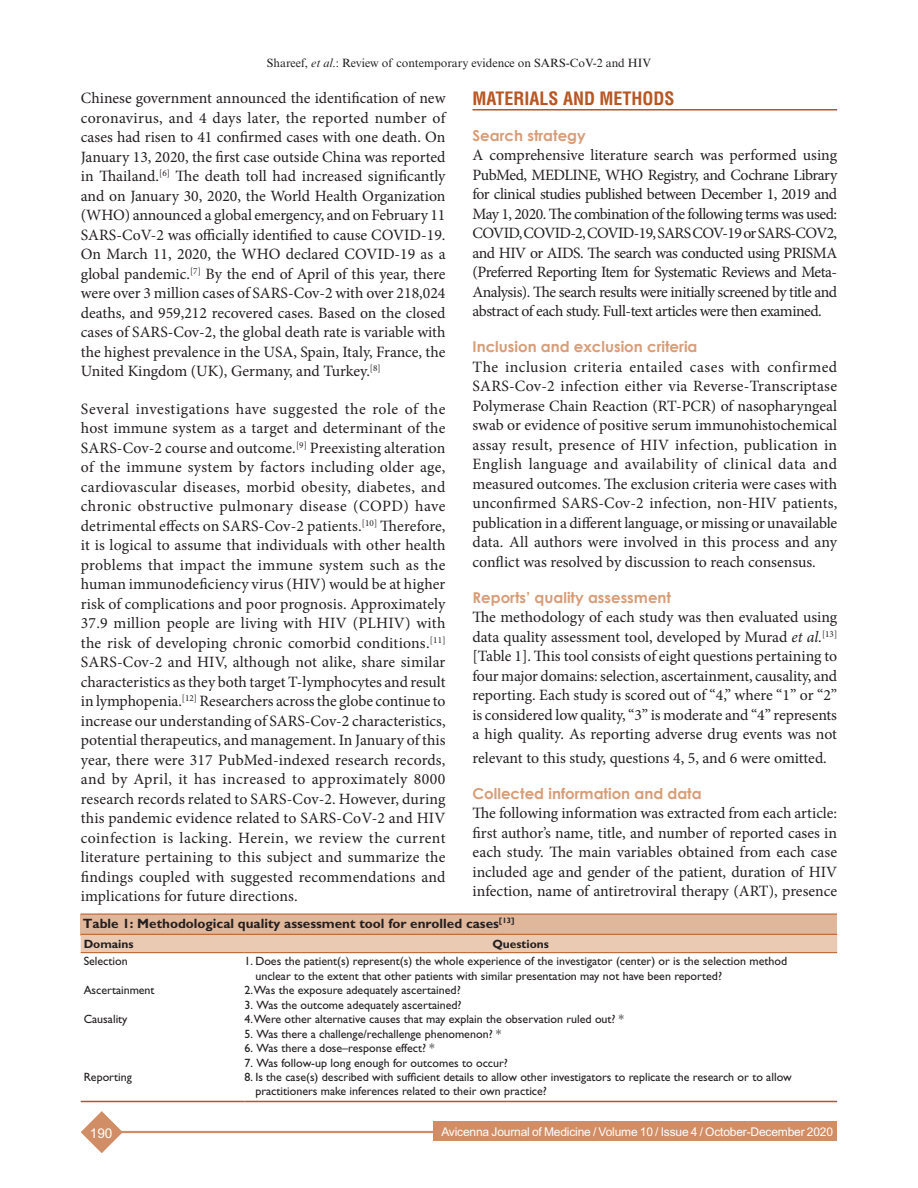
<style>
.page{position:relative;width:918px;height:1188px;background:#fff}
.page>*{position:absolute;margin:0;border:0;box-sizing:border-box;transform-origin:0 0}
.t1{font:700 condensed 18px "Helvetica LT Std";color:#b95521}
.t2{font:15.75px/19.5px "Minion Pro";letter-spacing:-.005em;color:#231f20;text-align:justify}
.t3{font:700 15px "Century Gothic";color:#d89d78}
.t4{font:700 13.5px "Gill Sans Std";color:#231f20}
.t5{font:13.5px "Arial MT Std";color:#fff}
.t6{font:12px/14.4px "Gill Sans Std";color:#231f20}
.t7{font:12px "Arial MT Std";letter-spacing:-.015em;color:#fff}
.t8{font:12px "Times New Roman MT Std";color:#231f20}
.t9{font:700 12px "Gill Sans Std";color:#231f20}
.s1{font-style:italic}
</style>
<div class="page">
<svg style="left:81px;top:1111px;width:42px;height:42px"></svg>
<hr style="left:120px;top:1131px;width:382px;height:2px;background:#d18d65">
<div style="left:434px;top:1122px;width:403px;height:19px;background:#d18d65"></div>
<hr style="left:473px;top:109px;width:364px;height:2px;background:#b95521">
<div style="left:81px;top:914px;width:756px;height:22px;background:#e1b79b"></div>
<hr style="left:81px;top:914px;width:756px;height:1px;background:#b95521">
<div style="left:81px;top:935px;width:756px;height:17px;background:#eacab3"></div>
<hr style="left:81px;top:934px;width:164px;height:1px;background:#b95521">
<hr style="left:81px;top:952px;width:164px;height:1px;background:#b95521">
<hr style="left:245px;top:934px;width:592px;height:1px;background:#b95521">
<hr style="left:245px;top:952px;width:592px;height:1px;background:#b95521">
<hr style="left:81px;top:1101px;width:164px;height:1px;background:#b95521">
<hr style="left:245px;top:1101px;width:592px;height:1px;background:#b95521">
<p class="t8" style="left:267px;top:56px;width:386px">Shareef, <span class="s1">et al</span>.: Review of contemporary evidence on SARS-CoV-2 and HIV</p>
<p class="t1" style="left:473px;top:87px;width:204px">MATERIALS AND METHODS</p>
<p class="t3" style="left:473px;top:124px;width:115px">Search strategy</p>
<p class="t2" style="left:473px;top:146px;width:366px">A comprehensive literature search was performed using PubMed, MEDLINE, WHO Registry, and Cochrane Library for clinical studies published between December 1, 2019 and May 1, 2020. The combination of the following terms was used:<br>COVID, COVID-2, COVID-19, SARS COV-19 or SARS-COV2, and HIV or AIDS. The search was conducted using PRISMA (Preferred Reporting Item for Systematic Reviews and Meta-Analysis). The search results were initially screened by title and abstract of each study. Full-text articles were then examined.</p>
<p class="t3" style="left:473px;top:335px;width:226px">Inclusion and exclusion criteria</p>
<p class="t2" style="left:473px;top:357px;width:366px">The inclusion criteria entailed cases with confirmed SARS-Cov-2 infection either via Reverse-Transcriptase Polymerase Chain Reaction (RT-PCR) of nasopharyngeal swab or evidence of positive serum immunohistochemical assay result, presence of HIV infection, publication in English language and availability of clinical data and measured outcomes. The exclusion criteria were cases with unconfirmed SARS-Cov-2 infection, non-HIV patients, publication in a different language, or missing or unavailable data. All authors were involved in this process and any conflict was resolved by discussion to reach consensus.</p>
<p class="t3" style="left:473px;top:586px;width:200px">Reports’ quality assessment</p>
<p class="t2" style="left:473px;top:608px;width:366px">The methodology of each study was then evaluated using data quality assessment tool, developed by Murad <span class="s1">et al.</span><sup>[13] </sup>[Table 1]. This tool consists of eight questions pertaining to four major domains: selection, ascertainment, causality, and reporting. Each study is scored out of “4,” where “1” or “2” is considered low quality, “3” is moderate and “4” represents a high quality. As reporting adverse drug events was not</p>
<p class="t2" style="left:473px;top:748px;width:356px">relevant to this study, questions 4, 5, and 6 were omitted.</p>
<p class="t3" style="left:473px;top:782px;width:231px">Collected information and data</p>
<p class="t2" style="left:473px;top:803px;width:366px">The following information was extracted from each article: first author’s name, title, and number of reported cases in each study. The main variables obtained from each case included age and gender of the patient, duration of HIV infection, name of antiretroviral therapy (ART), presence</p>
<p class="t4" style="left:83px;top:915px;width:433px">Table 1: Methodological quality assessment tool for enrolled cases<sup>[13]</sup></p>
<p class="t9" style="left:84px;top:936px;width:51px">Domains</p>
<p class="t9" style="left:492px;top:936px;width:58px">Questions</p>
<p class="t6" style="left:84px;top:954px;width:46px">Selection</p>
<p class="t6" style="left:255px;top:954px;width:533px;text-indent:-11px">1. Does the patient(s) represent(s) the whole experience of the investigator (center) or is the selection method unclear to the extent that other patients with similar presentation may not have been reported?</p>
<p class="t6" style="left:84px;top:983px;width:72px">Ascertainment</p>
<p class="t6" style="left:245px;top:983px;width:218px">2.Was the exposure adequately ascertained?</p>
<p class="t6" style="left:245px;top:998px;width:219px">3. Was the outcome adequately ascertained?</p>
<p class="t6" style="left:84px;top:1012px;width:45px">Causality</p>
<p class="t6" style="left:245px;top:1012px;width:381px">4.Were other alternative causes that may explain the observation ruled out? *</p>
<p class="t6" style="left:245px;top:1027px;width:258px">5. Was there a challenge/rechallenge phenomenon? *</p>
<p class="t6" style="left:245px;top:1041px;width:191px">6. Was there a dose–response effect? *</p>
<p class="t6" style="left:245px;top:1055px;width:265px">7. Was follow-up long enough for outcomes to occur?</p>
<p class="t6" style="left:84px;top:1070px;width:50px">Reporting</p>
<p class="t6" style="left:255px;top:1070px;width:538px;text-indent:-11px">8. Is the case(s) described with sufficient details to allow other investigators to replicate the research or to allow practitioners make inferences related to their own practice?</p>
<p class="t2" style="left:81px;top:89px;width:366px">Chinese government announced the identification of new coronavirus, and 4 days later, the reported number of cases had risen to 41 confirmed cases with one death. On January 13, 2020, the first case outside China was reported in Thailand.<sup>[6]</sup> The death toll had increased significantly and on January 30, 2020, the World Health Organization (WHO) announced a global emergency, and on February 11<br>SARS-CoV-2 was officially identified to cause COVID-19.<br>On March 11, 2020, the WHO declared COVID-19 as a global pandemic.<sup>[7]</sup> By the end of April of this year, there were over 3 million cases of SARS-Cov-2 with over 218,024 deaths, and 959,212 recovered cases. Based on the closed cases of SARS-Cov-2, the global death rate is variable with the highest prevalence in the USA, Spain, Italy, France, the United Kingdom (UK), Germany, and Turkey.<sup>[8]</sup></p>
<p class="t2" style="left:81px;top:399px;width:366px">Several investigations have suggested the role of the host immune system as a target and determinant of the SARS-Cov-2 course and outcome.<sup>[9]</sup> Preexisting alteration of the immune system by factors including older age, cardiovascular diseases, morbid obesity, diabetes, and chronic obstructive pulmonary disease (COPD) have detrimental effects on SARS-Cov-2 patients.<sup>[10]</sup> Therefore, it is logical to assume that individuals with other health problems that impact the immune system such as the human immunodeficiency virus (HIV) would be at higher risk of complications and poor prognosis. Approximately 37.9 million people are living with HIV (PLHIV) with the risk of developing chronic comorbid conditions.<sup>[11] </sup>SARS-Cov-2 and HIV, although not alike, share similar characteristics as they both target T-lymphocytes and result in lymphopenia.<sup>[12]</sup> Researchers across the globe continue to increase our understanding of SARS-Cov-2 characteristics, potential therapeutics, and management. In January of this year, there were 317 PubMed-indexed research records, and by April, it has increased to approximately 8000 research records related to SARS-Cov-2. However, during this pandemic evidence related to SARS-CoV-2 and HIV coinfection is lacking. Herein, we review the current literature pertaining to this subject and summarize the findings coupled with suggested recommendations and implications for future directions.</p>
<p class="t5" style="left:90px;top:1125px;width:24px">190</p>
<p class="t7" style="left:441px;top:1125px;width:393px">Avicenna Journal of Medicine / Volume 10 / Issue 4 / October-December 2020</p>
</div>
